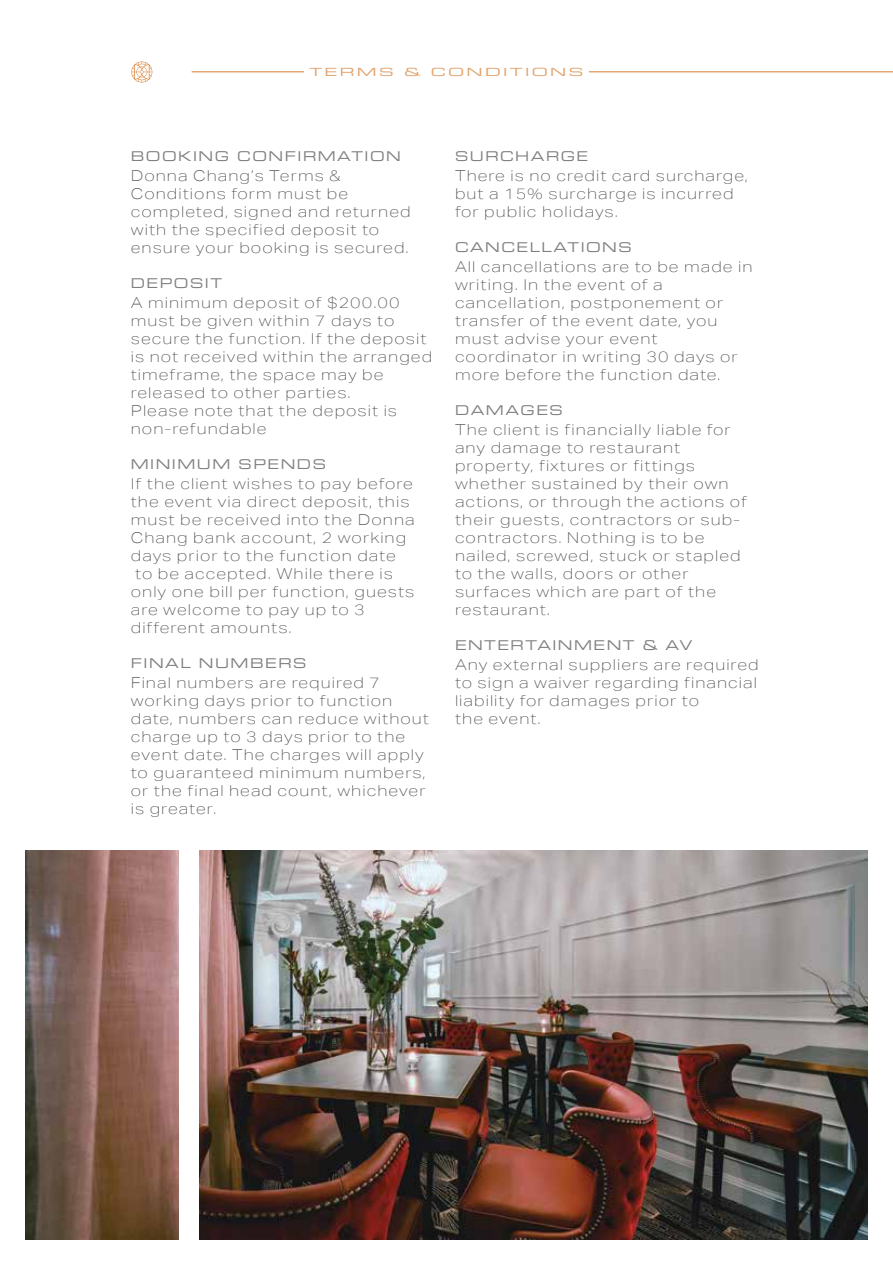
<style>
.page{position:relative;width:893px;height:1263px;background:#fff}
.page>*{position:absolute;margin:0;border:0;box-sizing:border-box;transform-origin:0 0}
.t1{font:100 15px/18px "Aktiv Grotesk Ex";letter-spacing:.07em;color:#4d4d4d}
.t2{font:13.5px "Eurostile LT Std Ex 2";letter-spacing:.11em;color:#808080}
.t3{font:11.25px "Eurostile LT Std Ex 2";letter-spacing:.155em;color:#e2a46f;scale:1.32 1}
</style>
<div class="page">
<hr style="left:192px;top:72px;width:701px;height:1px;background:#d57d32">
<svg style="left:131px;top:61px;width:21px;height:22px"></svg>
<img style="left:200px;top:850px;width:667px;height:389px">
<img style="left:26px;top:850px;width:153px;height:389px">
<div style="left:304px;top:67px;width:285px;height:9px;background:#fff"></div>
<p class="t3" style="left:309px;top:64px;width:209px">TERMS &amp; CONDITIONS</p>
<p class="t2" style="left:131px;top:146px;width:272px">BOOKING CONFIRMATION</p>
<p class="t1" style="left:131px;top:166px;width:281px">Donna Chang’s Terms &amp;<br>Conditions form must be completed, signed and returned with the specified deposit to ensure your booking is secured.</p>
<p class="t2" style="left:131px;top:274px;width:93px">DEPOSIT</p>
<p class="t1" style="left:131px;top:293px;width:303px">A minimum deposit of $200.00 must be given within 7 days to secure the function. If the deposit is not received within the arranged timeframe, the space may be released to other parties.<br>Please note that the deposit is non-refundable</p>
<p class="t2" style="left:131px;top:455px;width:197px">MINIMUM SPENDS</p>
<p class="t1" style="left:131px;top:475px;width:285px">If the client wishes to pay before the event via direct deposit, this must be received into the Donna<br>Chang bank account, 2 working days prior to the function date to be accepted. While there is only one bill per function, guests are welcome to pay up to 3 different amounts.</p>
<p class="t2" style="left:131px;top:654px;width:177px">FINAL NUMBERS</p>
<p class="t1" style="left:131px;top:674px;width:300px">Final numbers are required 7 working days prior to function date, numbers can reduce without charge up to 3 days prior to the event date. The charges will apply to guaranteed minimum numbers, or the final head count, whichever is greater.</p>
<p class="t2" style="left:455px;top:146px;width:135px">SURCHARGE</p>
<p class="t1" style="left:455px;top:166px;width:294px">There is no credit card surcharge, but a 15% surcharge is incurred for public holidays.</p>
<p class="t2" style="left:455px;top:238px;width:178px">CANCELLATIONS</p>
<p class="t1" style="left:455px;top:257px;width:299px">All cancellations are to be made in writing. In the event of a cancellation, postponement or transfer of the event date, you must advise your event coordinator in writing 30 days or more before the function date.</p>
<p class="t2" style="left:455px;top:401px;width:109px">DAMAGES</p>
<p class="t1" style="left:455px;top:421px;width:293px">The client is financially liable for any damage to restaurant property, fixtures or fittings whether sustained by their own actions, or through the actions of their guests, contractors or sub&shy;contractors. Nothing is to be nailed, screwed, stuck or stapled to the walls, doors or other surfaces which are part of the restaurant.</p>
<p class="t2" style="left:455px;top:636px;width:239px">ENTERTAINMENT &amp; AV</p>
<p class="t1" style="left:455px;top:656px;width:305px">Any external suppliers are required to sign a waiver regarding financial liability for damages prior to<br>the event.</p>
</div>
